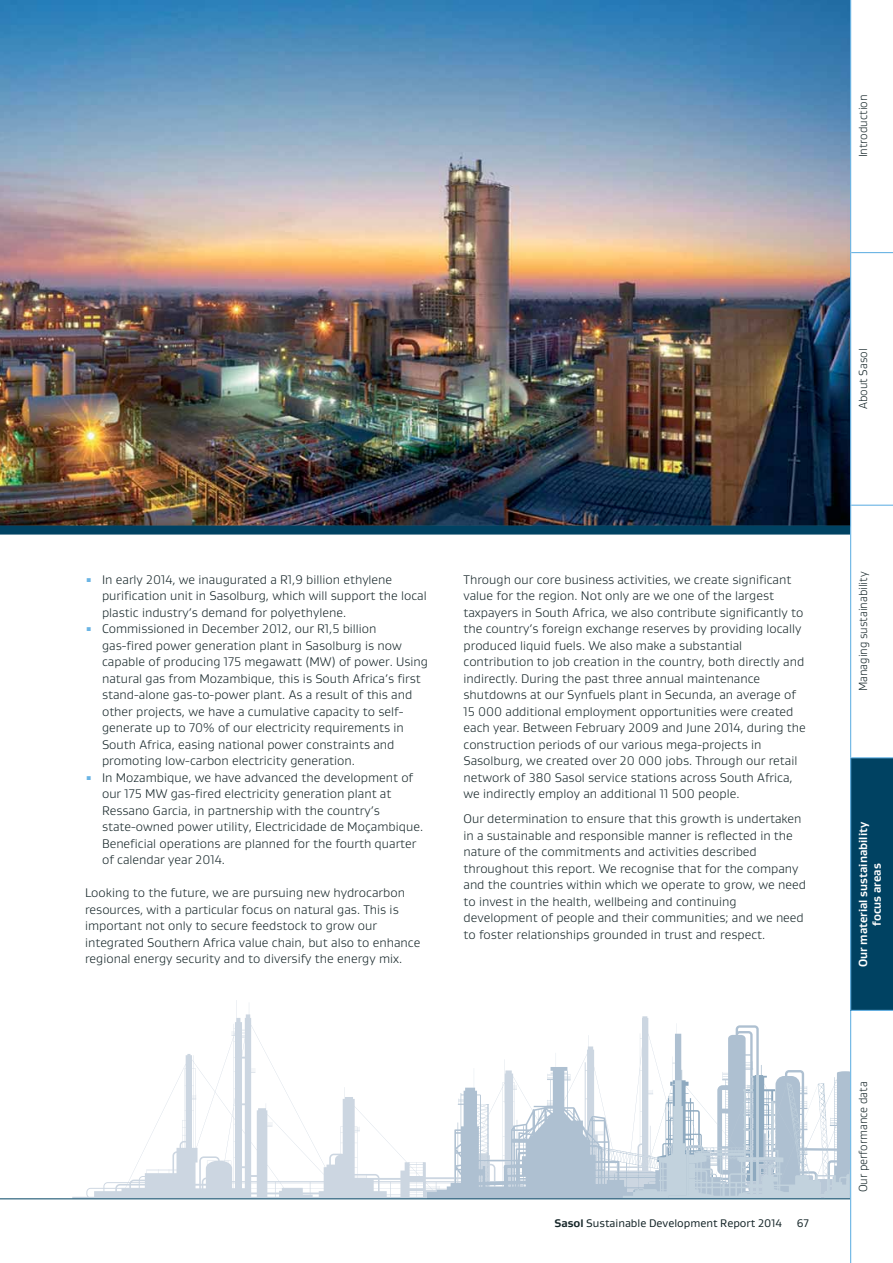
<style>
.page{position:relative;width:893px;height:1263px;background:#fff}
.page>*{position:absolute;margin:0;border:0;box-sizing:border-box;transform-origin:0 0}
.t1{font:300 12.75px/16.5px "Gustan";color:#152528}
.t2{font:300 12px "Gustan";color:#152528;scale:.95 1}
.t3{font:700 12px/13.5px "Gustan";color:#fff;text-align:center;scale:.95 1}
.t4{font:11.25px "Gustan";color:#152528}
.s1{font-weight:700}
</style>
<div class="page">
<img style="left:0;top:0;width:850px;height:525px">
<div style="left:0;top:525px;width:850px;height:9px;background:#004262"></div>
<svg style="left:72px;top:1000px;width:355px;height:198px"></svg>
<svg style="left:427px;top:1035px;width:196px;height:163px"></svg>
<svg style="left:623px;top:1016px;width:227px;height:182px"></svg>
<hr style="left:0;top:1198px;width:850px;height:1px;background:#004262">
<svg style="left:851px;top:0;width:42px;height:1263px"></svg>
<div style="left:851px;top:758px;width:42px;height:252px;background:#004262"></div>
<hr style="left:850px;top:1010px;width:1px;height:253px;background:#6ab4e4">
<hr style="left:850px;top:758px;width:1px;height:252px;background:#6ab4e4">
<hr style="left:851px;top:1010px;width:42px;height:1px;background:#6ab4e4">
<hr style="left:850px;top:505px;width:1px;height:253px;background:#6ab4e4">
<hr style="left:851px;top:757px;width:42px;height:1px;background:#6ab4e4">
<hr style="left:850px;top:253px;width:1px;height:252px;background:#6ab4e4">
<hr style="left:851px;top:505px;width:42px;height:1px;background:#6ab4e4">
<hr style="left:850px;top:0;width:1px;height:253px;background:#6ab4e4">
<hr style="left:851px;top:252px;width:42px;height:1px;background:#6ab4e4">
<p class="t2" style="left:859px;top:157px;width:68px;rotate:-90deg">Introduction</p>
<p class="t2" style="left:859px;top:409px;width:65px;rotate:-90deg">About Sasol</p>
<p class="t1" style="left:102px;top:572px;width:326px;text-indent:-17px"><sup>▪</sup> In early 2014, we inaugurated a R1,9 billion ethylene purification unit in Sasolburg, which will support the local plastic industry’s demand for polyethylene.</p>
<p class="t1" style="left:102px;top:622px;width:327px;text-indent:-17px"><sup>▪</sup> Commissioned in December 2012, our R1,5 billion gas-fired power generation plant in Sasolburg is now capable of producing 175 megawatt (MW) of power. Using natural gas from Mozambique, this is South Africa’s first stand-alone gas-to-power plant. As a result of this and other projects, we have a cumulative capacity to self&shy;generate up to 70% of our electricity requirements in South Africa, easing national power constraints and promoting low-carbon electricity generation.</p>
<p class="t1" style="left:102px;top:770px;width:323px;text-indent:-17px"><sup>▪</sup> In Mozambique, we have advanced the development of our 175 MW gas-fired electricity generation plant at Ressano Garcia, in partnership with the country’s state-owned power utility, Electricidade de Moçambique.<br>Beneficial operations are planned for the fourth quarter of calendar year 2014.</p>
<p class="t1" style="left:85px;top:886px;width:337px">Looking to the future, we are pursuing new hydrocarbon resources, with a particular focus on natural gas. This is important not only to secure feedstock to grow our integrated Southern Africa value chain, but also to enhance regional energy security and to diversify the energy mix.</p>
<p class="t1" style="left:463px;top:572px;width:344px">Through our core business activities, we create significant value for the region. Not only are we one of the largest taxpayers in South Africa, we also contribute significantly to the country’s foreign exchange reserves by providing locally produced liquid fuels. We also make a substantial contribution to job creation in the country, both directly and indirectly. During the past three annual maintenance shutdowns at our Synfuels plant in Secunda, an average of 15 000 additional employment opportunities were created each year. Between February 2009 and June 2014, during the construction periods of our various mega-projects in Sasolburg, we created over 20 000 jobs. Through our retail network of 380 Sasol service stations across South Africa, we indirectly employ an additional 11 500 people.</p>
<p class="t1" style="left:463px;top:812px;width:344px">Our determination to ensure that this growth is undertaken in a sustainable and responsible manner is reflected in the nature of the commitments and activities described throughout this report. We recognise that for the company and the countries within which we operate to grow, we need to invest in the health, wellbeing and continuing development of people and their communities; and we need to foster relationships grounded in trust and respect.</p>
<p class="t4" style="left:555px;top:1219px;width:229px"><span class="s1">Sasol</span> Sustainable Development Report 2014</p>
<p class="t4" style="left:797px;top:1219px;width:14px">67</p>
<p class="t2" style="left:859px;top:691px;width:127px;rotate:-90deg">Managing sustainability</p>
<p class="t3" style="left:858px;top:967px;width:154px;rotate:-90deg">Our material sustainability focus areas</p>
<p class="t2" style="left:859px;top:1192px;width:118px;rotate:-90deg">Our performance data</p>
</div>
